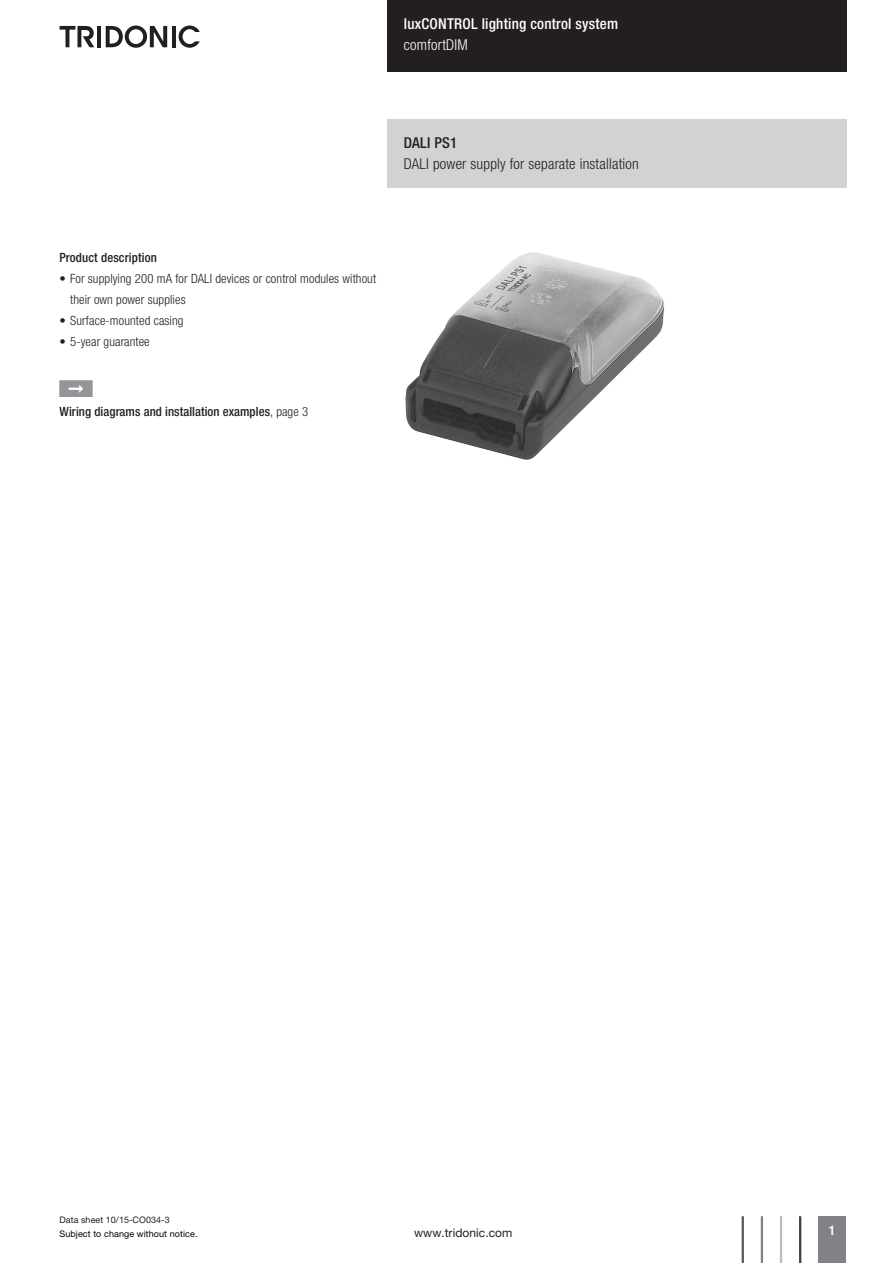
<style>
.page{position:relative;width:893px;height:1263px;background:#fff}
.page>*{position:absolute;margin:0;border:0;box-sizing:border-box;transform-origin:0 0}
.t1{font:300 condensed 15px "Helvetica Neue LTW1 G";letter-spacing:.015em;color:#231f20}
.t2{font:500 condensed 15px "Helvetica Neue LTW1 G";letter-spacing:.015em;color:#fff}
.t3{font:300 condensed 15px "Helvetica Neue LTW1 G";letter-spacing:.015em;color:#fff}
.t4{font:500 condensed 15px "Helvetica Neue LTW1 G";letter-spacing:.015em;color:#231f20}
.t5{font:500 13.5px "Helvetica Neue LTW1 G";color:#fff}
.t6{font:300 condensed 12.75px/21px "Helvetica Neue LTW1 G";letter-spacing:.01em;color:#231f20}
.t7{font:500 condensed 12.75px "Helvetica Neue LTW1 G";letter-spacing:.005em;color:#231f20}
.t8{font:12px "Helvetica Neue LTW1 G";letter-spacing:.005em;color:#231f20}
.t9{font:9px "Helvetica Neue LTW1 G";letter-spacing:.01em;color:#000}
.t10{font:9px "Helvetica Neue LTW1 G";letter-spacing:.005em;color:#231f20}
.s1{font-weight:300}
</style>
<div class="page">
<div style="left:387px;top:0;width:459px;height:72px;background:#231f20"></div>
<div style="left:819px;top:1216px;width:27px;height:47px;background:#808285"></div>
<hr style="left:799px;top:1216px;width:2px;height:47px;background:#3e3e3f">
<hr style="left:780px;top:1216px;width:2px;height:47px;background:#bcbdc0">
<hr style="left:761px;top:1216px;width:2px;height:47px;background:#808285">
<hr style="left:742px;top:1216px;width:2px;height:47px;background:#57585a">
<hr style="left:97px;top:26px;width:4px;height:21px;background:#231f20">
<svg style="left:106px;top:26px;width:61px;height:22px"></svg>
<hr style="left:172px;top:26px;width:3px;height:21px;background:#231f20">
<svg style="left:179px;top:26px;width:21px;height:22px"></svg>
<svg style="left:60px;top:26px;width:34px;height:21px"></svg>
<div style="left:387px;top:119px;width:459px;height:68px;background:#d1d2d4"></div>
<img style="left:405px;top:252px;width:259px;height:208px">
<p class="t2" style="left:404px;top:14px;width:216px">luxCONTROL lighting control system</p>
<p class="t3" style="left:404px;top:36px;width:65px">comfortDIM</p>
<p class="t4" style="left:404px;top:133px;width:55px">DALI PS1</p>
<p class="t1" style="left:404px;top:155px;width:236px">DALI power supply for separate installation</p>
<p class="t7" style="left:60px;top:249px;width:99px">Product description</p>
<p class="t6" style="left:70px;top:268px;width:307px;text-indent:-11px">• For supplying 200 mA for DALI devices or control modules without their own power supplies</p>
<p class="t6" style="left:60px;top:310px;width:126px">• Surface-mounted casing</p>
<p class="t6" style="left:60px;top:331px;width:92px">• 5-year guarantee</p>
<p class="t7" style="left:60px;top:404px;width:250px">Wiring diagrams and installation examples<span class="s1">, page 3</span></p>
<p class="t10" style="left:60px;top:1214px;width:112px">Data sheet 10/15-CO034-3</p>
<p class="t9" style="left:60px;top:1229px;width:139px">Subject to change without notice.</p>
<p class="t8" style="left:414px;top:1226px;width:100px">www.tridonic.com</p>
<p class="t5" style="left:829px;top:1222px;width:9px">1</p>
</div>
